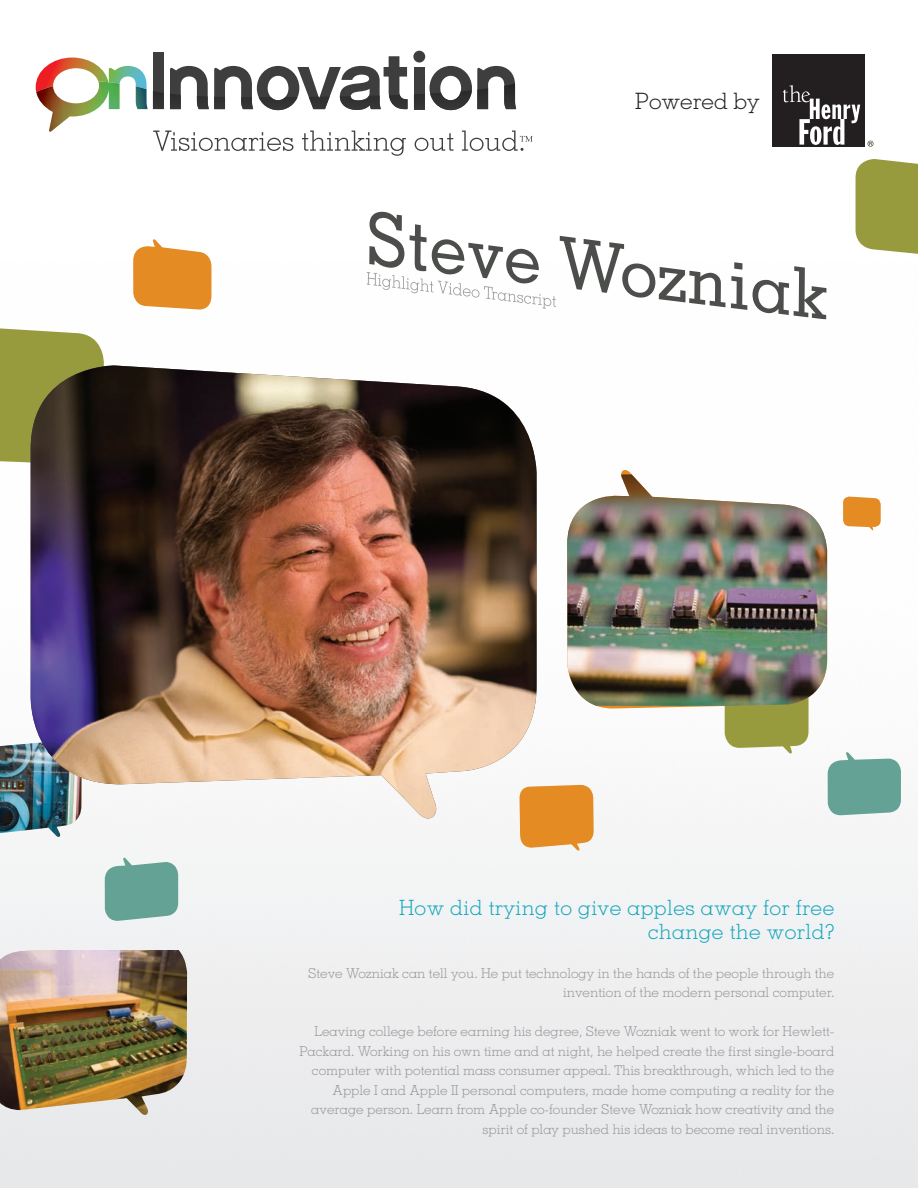
<style>
.page{position:relative;width:918px;height:1188px;background:#fff}
.page>*{position:absolute;margin:0;border:0;box-sizing:border-box;transform-origin:0 0}
.t1{font:300 22.5px "Memphis LT Std";color:#231f20}
.t2{font:300 21px/24px "Memphis LT Std";letter-spacing:.02em;color:#13a7bc;text-align:right}
.t3{font:300 13.5px/19.5px "Memphis LT Std";color:#939598;text-align:right}
</style>
<div class="page">
<img style="left:0;top:741px;width:82px;height:97px">
<svg style="left:731px;top:262px;width:96px;height:58px"></svg>
<svg style="left:367px;top:211px;width:358px;height:98px"></svg>
<svg style="left:105px;top:857px;width:73px;height:64px"></svg>
<svg style="left:0;top:328px;width:104px;height:135px;background:#a0a24e"></svg>
<svg style="left:855px;top:159px;width:63px;height:95px;background:#a0a24d"></svg>
<svg style="left:843px;top:497px;width:38px;height:34px"></svg>
<img style="left:0;top:950px;width:187px;height:166px">
<svg style="left:519px;top:785px;width:75px;height:66px;background:#e6983e"></svg>
<svg style="left:725px;top:709px;width:84px;height:45px"></svg>
<svg style="left:567px;top:470px;width:260px;height:239px"></svg>
<img style="left:567px;top:474px;width:260px;height:232px">
<svg style="left:828px;top:752px;width:73px;height:63px;background:#7bafa5"></svg>
<svg style="left:133px;top:239px;width:78px;height:71px"></svg>
<img style="left:29px;top:365px;width:508px;height:455px">
<div style="left:153px;top:52px;width:11px;height:57px;background:#3e3e3f"></div>
<div style="left:413px;top:51px;width:12px;height:12px;background:#3e3e3f;border-radius:50%"></div>
<svg style="left:414px;top:66px;width:102px;height:44px"></svg>
<svg style="left:170px;top:56px;width:238px;height:54px"></svg>
<svg style="left:153px;top:91px;width:11px;height:13px"></svg>
<svg style="left:36px;top:58px;width:111px;height:45px"></svg>
<img style="left:70px;top:85px;width:29px;height:18px">
<img style="left:136px;top:86px;width:12px;height:23px">
<svg style="left:153px;top:131px;width:140px;height:20px"></svg>
<svg style="left:302px;top:131px;width:104px;height:25px"></svg>
<svg style="left:415px;top:133px;width:38px;height:18px"></svg>
<svg style="left:462px;top:131px;width:71px;height:20px"></svg>
<div style="left:772px;top:54px;width:92px;height:93px;background:#231f20"></div>
<svg style="left:783px;top:85px;width:77px;height:60px"></svg>
<svg style="left:868px;top:141px;width:5px;height:6px"></svg>
<h1 class="t1" style="left:635px;top:87px;width:126px">Powered by</h1>
<h2 class="t2" style="left:399px;top:895px;width:437px">How did trying to give apples away for free change the world?</h2>
<p class="t3" style="left:308px;top:963px;width:528px">Steve Wozniak can tell you. He put technology in the hands of the people through the invention of the modern personal computer.</p>
<p class="t3" style="left:299px;top:1022px;width:537px">Leaving college before earning his degree, Steve Wozniak went to work for Hewlett-Packard. Working on his own time and at night, he helped create the first single-board computer with potential mass consumer appeal. This breakthrough, which led to the Apple I and Apple II personal computers, made home computing a reality for the average person. Learn from Apple co-founder Steve Wozniak how creativity and the spirit of play pushed his ideas to become real inventions.</p>
</div>
